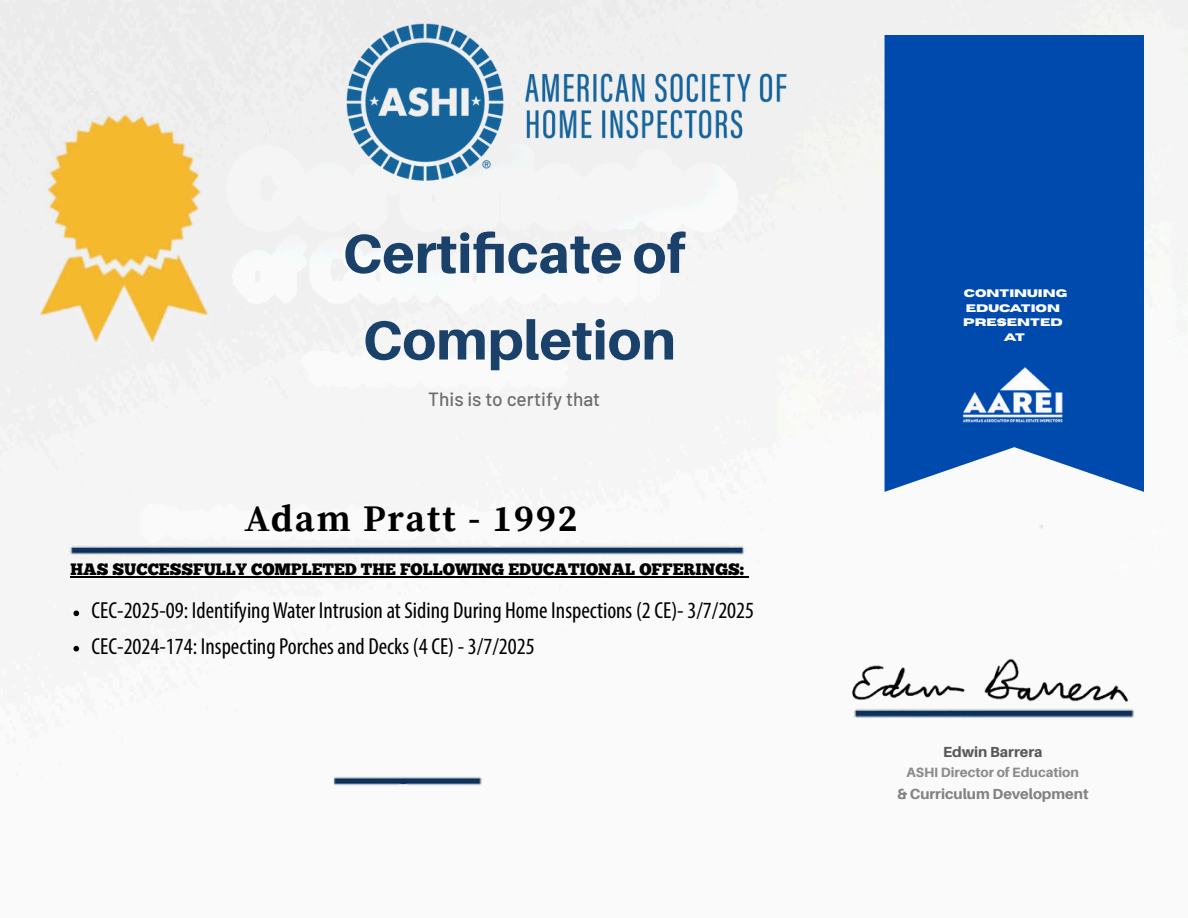
<style>
.page{position:relative;width:1188px;height:918px;background:#fff}
.page>*{position:absolute;margin:0;border:0;box-sizing:border-box;transform-origin:0 0}
.t1{font:800 54.9px/86.7px "Aileron";color:#194169;text-align:center}
.t2{font:700 37.5px "Source Serif Pro";letter-spacing:.05em;color:#000}
.t3{font:condensed 23.25px "Myriad Pro";color:#000}
.t4{font:500 19.05px "Barlow";color:#6c6c6c}
.t5{font:16.5px "Chunk Five";color:#000}
.t6{font:800 14.55px "Aileron";color:#828282}
.t7{font:800 14.55px "Aileron";color:#5a595a}
.t8{font:800 13.5px "Aileron";color:#8c8c8c}
.t9{font:700 10.8px/14.5px "Horizon";color:#fefefe}
</style>
<div class="page">
<img style="left:0;top:0;width:1188px;height:786px">
<img style="left:835px;top:600px;width:320px;height:133px">
<img style="left:288px;top:0;width:572px;height:234px">
<div style="left:885px;top:35px;width:259px;height:457px;background:#004aad"></div>
<img style="left:953px;top:362px;width:122px;height:65px">
<svg style="left:73px;top:611px;width:6px;height:5px"></svg>
<svg style="left:73px;top:646px;width:6px;height:5px"></svg>
<hr style="left:70px;top:576px;width:674px;height:1px;background:#000">
<p class="t1" style="left:343px;top:209px;width:345px">Certificate of<br>Completion</p>
<p class="t4" style="left:428px;top:387px;width:173px">This is to certify that</p>
<h3 class="t2" style="left:244px;top:496px;width:335px">Adam Pratt - 1992</h3>
<p class="t5" style="left:70px;top:563px;width:675px">HAS SUCCESSFULLY COMPLETED THE FOLLOWING EDUCATIONAL OFFERINGS:</p>
<p class="t3" style="left:92px;top:601px;width:664px">CEC-2025-09: IdentifyingWater Intrusion at Siding During Home Inspections (2 CE)- 3/7/2025</p>
<p class="t3" style="left:92px;top:636px;width:445px">CEC-2024-174: Inspecting Porches and Decks (4 CE) - 3/7/2025</p>
<p class="t9" style="left:964px;top:287px;width:105px">CONTINUING<br>EDUCATION</p>
<p class="t9" style="left:963px;top:316px;width:101px">PRESENTED</p>
<h4 class="t9" style="left:1004px;top:330px;width:23px">AT</h4>
<p class="t7" style="left:943px;top:742px;width:101px">Edwin Barrera</p>
<p class="t8" style="left:907px;top:764px;width:174px">ASHI Director of Education</p>
<p class="t6" style="left:897px;top:785px;width:193px">&amp; Curriculum Development</p>
</div>
